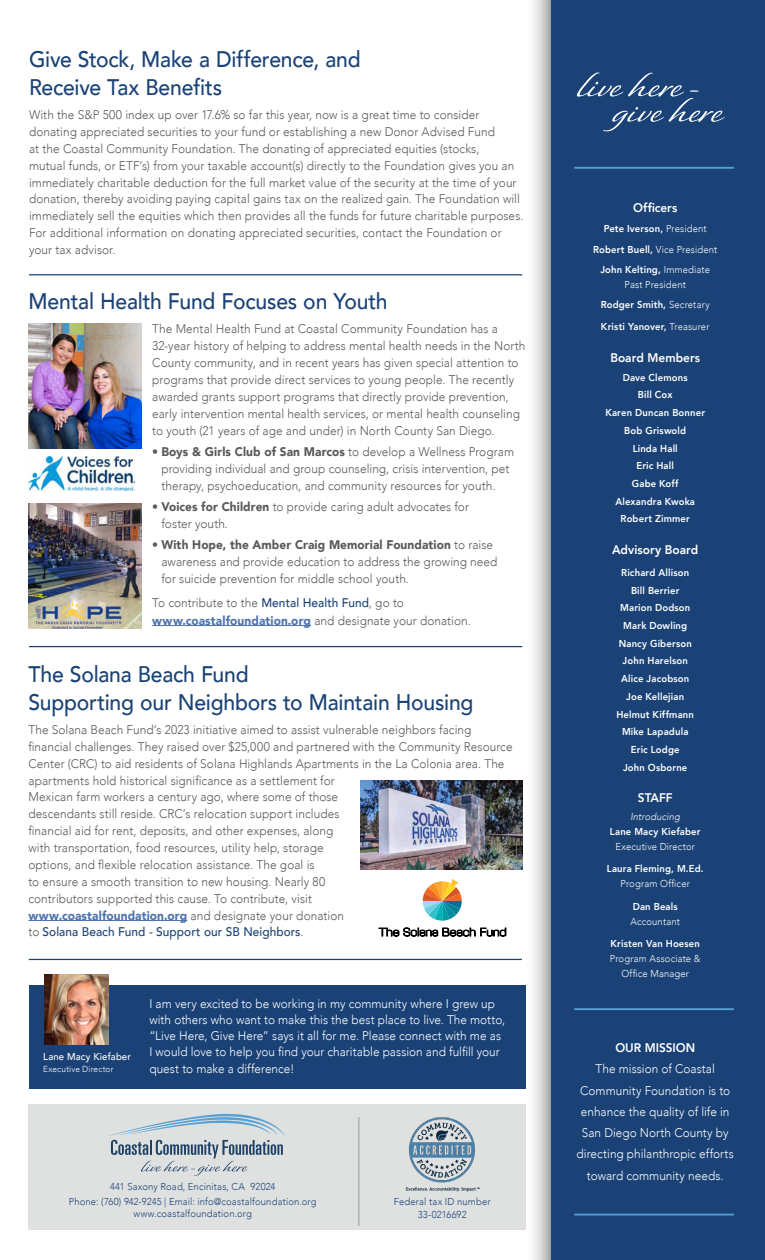
<style>
.page{position:relative;width:765px;height:1260px;background:#fff}
.page>*{position:absolute;margin:0;border:0;box-sizing:border-box;transform-origin:0 0}
.t1{font:500 22.5px/27.5px "Avenir";letter-spacing:-.01em;color:#1a4276;scale:.94 1}
.t2{font:300 12.5px/16.9px "Avenir";letter-spacing:.005em;color:#58595b;scale:.95 1}
.t3{font:300 12.5px/21.2px "Avenir";color:#fff;text-align:center;scale:.95 1}
.t4{font:800 12.5px "Avenir";color:#fff;scale:.95 1}
.t5{font:800 10px/17.8px "Avenir";letter-spacing:.015em;color:#fff;text-align:center;scale:.95 1}
.t6{font:300 10px/14.9px "Avenir";letter-spacing:.015em;color:#1a4276;text-align:center;scale:.95 1}
.t7{font:300 10px/20.4px "Avenir";letter-spacing:.015em;color:#fff;text-align:center;scale:.95 1}
.t8{font:500 10px "Avenir";letter-spacing:.02em;color:#fff;scale:.95 1}
.t9{font:italic 300 10px "Avenir";letter-spacing:.015em;color:#fff;scale:.95 1}
.t10{font:300 8.75px "Avenir";letter-spacing:.02em;color:#fff;scale:.95 1}
.s1{font-weight:900}
.s2{font-weight:500;color:#1a4276}
.s3{font-weight:900;color:#4f73ad}
.s4{font-weight:300}
.s5{font-weight:800}
</style>
<div class="page">
<div style="left:28px;top:1104px;width:498px;height:126px;background:#dfe1e1"></div>
<div style="left:526px;top:0;width:239px;height:1260px;background:#000;opacity:.75"></div>
<div style="left:551px;top:0;width:214px;height:1260px;background:#1a4276"></div>
<svg style="left:109px;top:1114px;width:176px;height:62px"></svg>
<hr style="left:574px;top:1008px;width:160px;height:2px;background:#56a0d3">
<img style="left:406px;top:1117px;width:74px;height:75px">
<hr style="left:574px;top:167px;width:160px;height:2px;background:#56a0d3">
<svg style="left:577px;top:72px;width:148px;height:59px"></svg>
<hr style="left:152px;top:625px;width:159px;height:1px;background:#4f73ad">
<hr style="left:574px;top:1214px;width:160px;height:1px;background:#56a0d3">
<hr style="left:358px;top:1117px;width:1px;height:109px;background:#97999c">
<hr style="left:28px;top:920px;width:159px;height:1px;background:#4f73ad">
<img style="left:361px;top:781px;width:162px;height:88px">
<svg style="left:379px;top:879px;width:127px;height:57px"></svg>
<img style="left:29px;top:323px;width:112px;height:125px">
<img style="left:29px;top:503px;width:112px;height:126px">
<div style="left:29px;top:986px;width:497px;height:103px;background:#1a4276"></div>
<img style="left:45px;top:974px;width:63px;height:70px">
<hr style="left:29px;top:959px;width:493px;height:1px;background:#1a4276">
<hr style="left:29px;top:646px;width:493px;height:1px;background:#1a4276">
<hr style="left:29px;top:274px;width:493px;height:1px;background:#1a4276">
<img style="left:28px;top:456px;width:107px;height:34px">
<h1 class="t1" style="left:29px;top:45px;width:354px">Give Stock, Make a Difference, and<br>Receive Tax Benefits</h1>
<p class="t2" style="left:29px;top:106px;width:522px">With the S&amp;P 500 index up over 17.6% so far this year, now is a great time to consider donating appreciated securities to your fund or establishing a new Donor Advised Fund<br>at the Coastal Community Foundation. The donating of appreciated equities (stocks,<br>mutual funds, or ETF’s) from your taxable account(s) directly to the Foundation gives you an immediately charitable deduction for the full market value of the security at the time of your donation, thereby avoiding paying capital gains tax on the realized gain. The Foundation will immediately sell the equities which then provides all the funds for future charitable purposes.<br>For additional information on donating appreciated securities, contact the Foundation or your tax advisor.</p>
<h1 class="t1" style="left:28px;top:286px;width:384px">Mental Health Fund Focuses on Youth</h1>
<p class="t2" style="left:152px;top:321px;width:395px">The Mental Health Fund at Coastal Community Foundation has a 32-year history of helping to address mental health needs in the North County community, and in recent years has given special attention to programs that provide direct services to young people. The recently awarded grants support programs that directly provide prevention, early intervention mental health services, or mental health counseling to youth (21 years of age and under) in North County San Diego.</p>
<p class="t2" style="left:161px;top:443px;width:373px;text-indent:-9px">• <span class="s1">Boys &amp; Girls Club of San Marcos</span> to develop a Wellness Program providing individual and group counseling, crisis intervention, pet therapy, psychoeducation, and community resources for youth.</p>
<p class="t2" style="left:161px;top:498px;width:325px;text-indent:-9px">• <span class="s1">Voices for Children</span> to provide caring adult advocates for foster youth.</p>
<p class="t2" style="left:161px;top:537px;width:355px;text-indent:-9px">• <span class="s1">With Hope, the Amber Craig Memorial Foundation</span> to raise awareness and provide education to address the growing need for suicide prevention for middle school youth.</p>
<p class="t2" style="left:152px;top:594px;width:337px;line-height:17.5px">To contribute to the <span class="s2">Mental Health Fund</span>, go to <span class="s3">www.coastalfoundation.org</span> and designate your donation.</p>
<h1 class="t1" style="left:28px;top:660px;width:475px">The Solana Beach Fund<br>Supporting our Neighbors to Maintain Housing</h1>
<p class="t2" style="left:28px;top:721px;width:511px">The Solana Beach Fund’s 2023 initiative aimed to assist vulnerable neighbors facing financial challenges. They raised over $25,000 and partnered with the Community Resource Center (CRC) to aid residents of Solana Highlands Apartments in the La Colonia area. The apartments hold historical significance as a settlement for<br>Mexican farm workers a century ago, where some of those<br>descendants still reside. CRC’s relocation support includes<br>financial aid for rent, deposits, and other expenses, along<br>with transportation, food resources, utility help, storage<br>options, and flexible relocation assistance. The goal is<br>to ensure a smooth transition to new housing. Nearly 80<br>contributors supported this cause. To contribute, visit<br><span class="s3">www.coastalfoundation.org</span> and designate your donation<br>to <span class="s2">Solana Beach Fund - Support our SB Neighbors</span>.</p>
<p class="t8" style="left:43px;top:1048px;width:94px">Lane Macy Kiefaber</p>
<p class="t10" style="left:43px;top:1064px;width:76px">Executive Director</p>
<p class="t3" style="left:149px;top:995px;width:376px;line-height:16.2px;text-align:left">I am very excited to be working in my community where I grew up with others who want to make this the best place to live. The motto, “Live Here, Give Here” says it all for me. Please connect with me as I would love to help you find your charitable passion and fulfill your quest to make a difference!</p>
<p class="t6" style="left:69px;top:1180px;width:262px">441 Saxony Road, Encinitas, CA 92024<br>Phone: (760) 942-9245 | Email: info@coastalfoundation.org</p>
<p class="t6" style="left:134px;top:1206px;width:126px">www.coastalfoundation.org</p>
<p class="t6" style="left:394px;top:1195px;width:104px;line-height:12.5px">Federal tax ID number<br>33-0216692</p>
<p class="t4" style="left:633px;top:198px;width:48px">Officers</p>
<p class="t5" style="left:593px;top:218px;width:132px;line-height:20.4px">Pete Iverson, <span class="s4">President<br></span>Robert Buell, <span class="s4">Vice President<br></span>John Kelting, <span class="s4">Immediate</span></p>
<p class="t7" style="left:601px;top:274px;width:116px">Past President<br><span class="s5">Rodger Smith,</span> Secretary</p>
<p class="t5" style="left:601px;top:318px;width:116px">Kristi Yanover, <span class="s4">Treasurer</span></p>
<p class="t4" style="left:610px;top:348px;width:96px">Board Members</p>
<p class="t5" style="left:605px;top:368px;width:106px">Dave Clemons<br>Bill Cox<br>Karen Duncan Bonner<br>Bob Griswold<br>Linda Hall<br>Eric Hall<br>Gabe Koff<br>Alexandra Kwoka<br>Robert Zimmer</p>
<p class="t4" style="left:612px;top:540px;width:92px">Advisory Board</p>
<p class="t5" style="left:616px;top:564px;width:83px">Richard Allison<br>Bill Berrier<br>Marion Dodson<br>Mark Dowling<br>Nancy Giberson<br>John Harelson<br>Alice Jacobson<br>Joe Kellejian<br>Helmut Kiffmann<br>Mike Lapadula<br>Eric Lodge<br>John Osborne</p>
<p class="t4" style="left:638px;top:788px;width:38px">STAFF</p>
<p class="t9" style="left:630px;top:811px;width:54px">Introducing</p>
<p class="t5" style="left:610px;top:823px;width:97px">Lane Macy Kiefaber</p>
<p class="t7" style="left:615px;top:837px;width:85px">Executive Director</p>
<p class="t5" style="left:607px;top:860px;width:103px">Laura Fleming, M.Ed.</p>
<p class="t7" style="left:621px;top:874px;width:74px">Program Officer</p>
<p class="t5" style="left:633px;top:897px;width:49px">Dan Beals</p>
<p class="t7" style="left:630px;top:911px;width:54px">Accountant</p>
<p class="t5" style="left:610px;top:934px;width:96px">Kristen Van Hoesen</p>
<p class="t7" style="left:610px;top:951px;width:97px;line-height:15px">Program Associate &amp;<br>Office Manager</p>
<p class="t4" style="left:615px;top:1038px;width:86px">OUR MISSION</p>
<p class="t3" style="left:577px;top:1059px;width:167px">The mission of Coastal<br>Community Foundation is to enhance the quality of life in<br>San Diego North County by directing philanthropic efforts toward community needs.</p>
</div>
